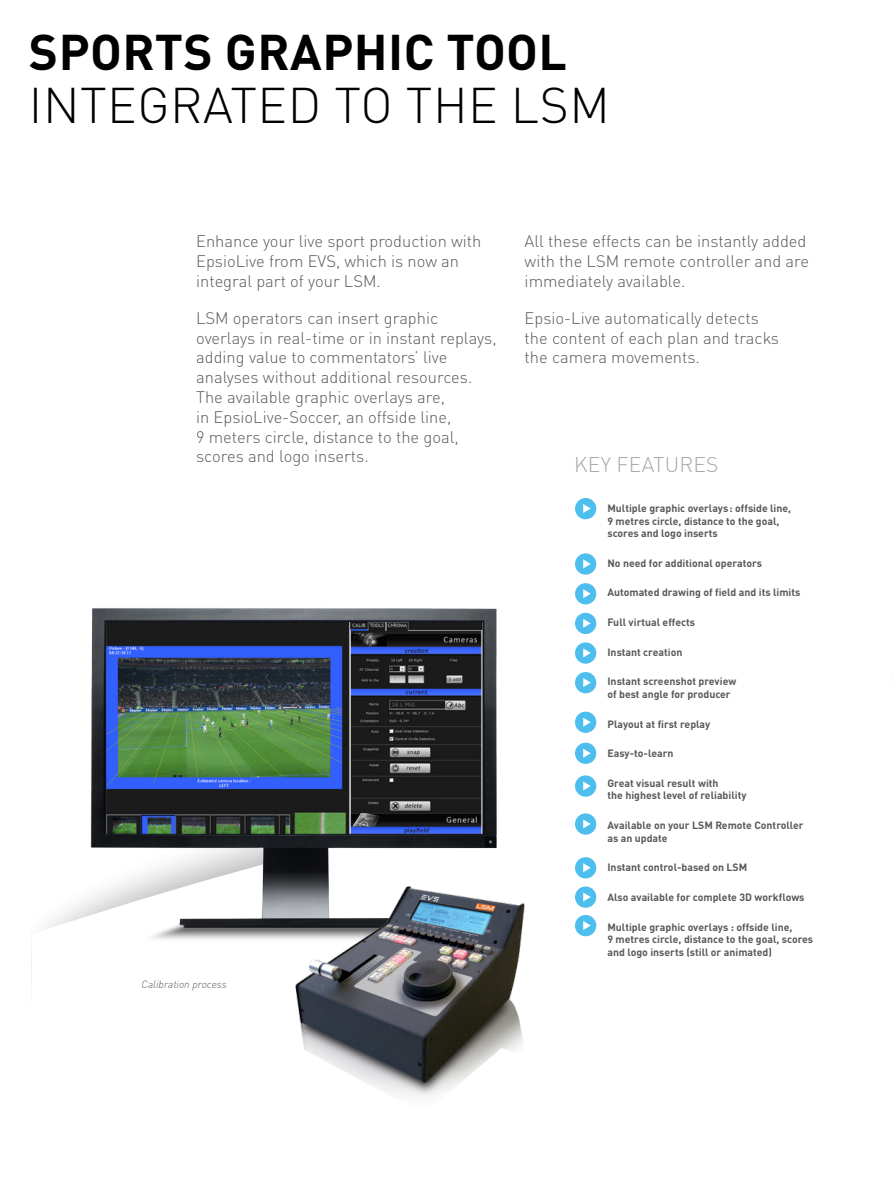
<style>
.page{position:relative;width:893px;height:1191px;background:#fff}
.page>*{position:absolute;margin:0;border:0;box-sizing:border-box;transform-origin:0 0}
.t1{font:300 49.5px "DINOT";letter-spacing:.01em;color:#000}
.t2{font:700 49.5px "DINOT";letter-spacing:.01em;color:#000}
.t3{font:300 21px "DINOT";letter-spacing:.01em;color:#a7a9ac}
.t4{font:300 16.5px/19.8px "DINOT";color:#58595b}
.t5{font:700 10.5px/12.6px "DINOT";color:#58595b}
.t6{font:italic 300 10.5px "DINOT";color:#58595b}
</style>
<div class="page">
<img style="left:31px;top:608px;width:466px;height:379px">
<img style="left:278px;top:861px;width:247px;height:235px">
<div style="left:575px;top:498px;width:21px;height:21px;background:#4dbeed;border-radius:50%"></div>
<svg style="left:583px;top:504px;width:8px;height:9px"></svg>
<div style="left:575px;top:553px;width:21px;height:21px;background:#4dbeed;border-radius:50%"></div>
<svg style="left:583px;top:559px;width:8px;height:9px"></svg>
<div style="left:575px;top:583px;width:21px;height:21px;background:#4dbeed;border-radius:50%"></div>
<svg style="left:583px;top:589px;width:8px;height:9px"></svg>
<div style="left:575px;top:613px;width:21px;height:21px;background:#4dbeed;border-radius:50%"></div>
<svg style="left:583px;top:619px;width:8px;height:9px"></svg>
<div style="left:575px;top:642px;width:21px;height:21px;background:#4dbeed;border-radius:50%"></div>
<svg style="left:583px;top:648px;width:8px;height:9px"></svg>
<div style="left:575px;top:672px;width:21px;height:21px;background:#4dbeed;border-radius:50%"></div>
<svg style="left:583px;top:678px;width:8px;height:9px"></svg>
<div style="left:575px;top:711px;width:21px;height:22px;background:#4dbeed;border-radius:50%"></div>
<svg style="left:583px;top:717px;width:8px;height:9px"></svg>
<div style="left:575px;top:742px;width:21px;height:22px;background:#4dbeed;border-radius:50%"></div>
<svg style="left:583px;top:748px;width:8px;height:9px"></svg>
<div style="left:575px;top:775px;width:21px;height:21px;background:#4dbeed;border-radius:50%"></div>
<svg style="left:583px;top:781px;width:8px;height:9px"></svg>
<div style="left:575px;top:813px;width:21px;height:21px;background:#4dbeed;border-radius:50%"></div>
<svg style="left:583px;top:819px;width:8px;height:9px"></svg>
<div style="left:575px;top:857px;width:21px;height:21px;background:#4dbeed;border-radius:50%"></div>
<svg style="left:583px;top:863px;width:8px;height:9px"></svg>
<div style="left:575px;top:886px;width:21px;height:21px;background:#4dbeed;border-radius:50%"></div>
<svg style="left:583px;top:892px;width:8px;height:9px"></svg>
<div style="left:575px;top:915px;width:21px;height:21px;background:#4dbeed;border-radius:50%"></div>
<svg style="left:583px;top:921px;width:8px;height:9px"></svg>
<h1 class="t2" style="left:29px;top:19px;width:539px">SPORTS GRAPHIC TOOL</h1>
<h1 class="t1" style="left:29px;top:74px;width:582px">INTEGRATED TO THE LSM</h1>
<h3 class="t4" style="left:196px;top:231px;width:287px">Enhance your live sport production with<br>EpsioLive from EVS, which is now an integral part of your LSM.</h3>
<p class="t4" style="left:196px;top:308px;width:302px">LSM operators can insert graphic overlays in real-time or in instant replays, adding value to commentators’ live analyses without additional resources.<br>The available graphic overlays are,<br>in EpsioLive-Soccer, an offside line,<br>9 meters circle, distance to the goal, scores and logo inserts.</p>
<p class="t6" style="left:142px;top:978px;width:87px">Calibration process</p>
<h3 class="t4" style="left:525px;top:231px;width:286px">All these effects can be instantly added with the LSM remote controller and are immediately available.</h3>
<h3 class="t4" style="left:525px;top:308px;width:256px">Epsio-Live automatically detects the content of each plan and tracks the camera movements.</h3>
<h2 class="t3" style="left:574px;top:452px;width:146px">KEY FEATURES</h2>
<p class="t5" style="left:607px;top:501px;width:185px">Multiple graphic overlays: offside line,<br>9 metres circle, distance to the goal, scores and logo inserts</p>
<p class="t5" style="left:607px;top:556px;width:156px">No need for additional operators</p>
<p class="t5" style="left:607px;top:586px;width:194px">Automated drawing of field and its limits</p>
<p class="t5" style="left:607px;top:615px;width:89px">Full virtual effects</p>
<p class="t5" style="left:607px;top:645px;width:76px">Instant creation</p>
<p class="t5" style="left:607px;top:675px;width:130px">Instant screenshot preview of best angle for producer</p>
<p class="t5" style="left:607px;top:717px;width:104px">Playout at first replay</p>
<p class="t5" style="left:607px;top:747px;width:68px">Easy-to-learn</p>
<p class="t5" style="left:607px;top:776px;width:141px">Great visual result with<br>the highest level of reliability</p>
<p class="t5" style="left:607px;top:818px;width:198px">Available on your LSM Remote Controller as an update</p>
<p class="t5" style="left:607px;top:861px;width:141px">Instant control-based on LSM</p>
<p class="t5" style="left:607px;top:890px;width:199px">Also available for complete 3D workflows</p>
<p class="t5" style="left:607px;top:920px;width:207px">Multiple graphic overlays : offside line,<br>9 metres circle, distance to the goal, scores and logo inserts (still or animated)</p>
</div>
